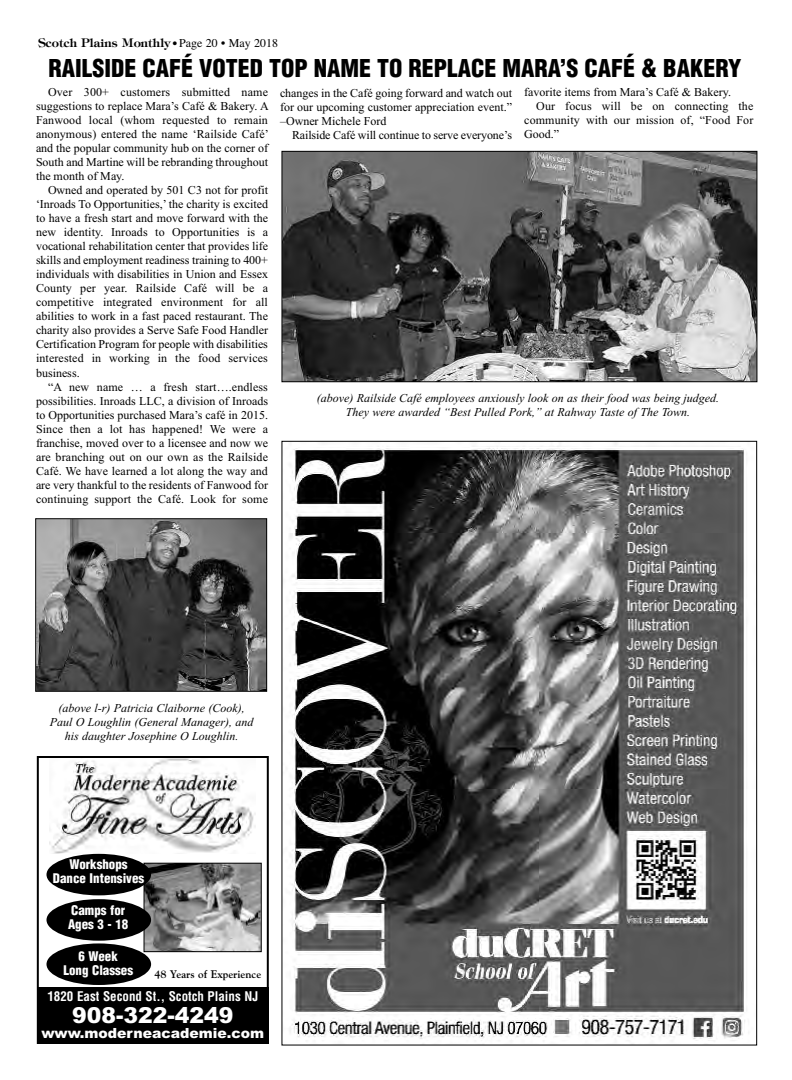
<style>
.page{position:relative;width:792px;height:1080px;background:#fff}
.page>*{position:absolute;margin:0;border:0;box-sizing:border-box;transform-origin:0 0}
.t1{font:900 condensed 24px "Helvetica";color:#000}
.t2{font:900 22px "Arial";color:#fff}
.t3{font:900 14px "Arial";color:#fff}
.t4{font:900 condensed 13px/14.2px "Helvetica";color:#fff;text-align:center}
.t5{font:700 condensed 13px "Helvetica";color:#fff}
.t6{font:12px/14px "Times New Roman";color:#000;text-align:justify}
.t7{font:italic 12px/14px "Times New Roman";color:#000;text-align:center}
.t8{font:600 12px "Tiffany";color:#000}
.t9{font:700 11px "Goudy";color:#000}
.s1{font-family:"Futura";font-weight:700;font-stretch:condensed;font-size:10px}
.s2{font-family:"Times";font-weight:400}
</style>
<div class="page">
<img style="left:289px;top:443px;width:456px;height:598px">
<img style="left:37px;top:520px;width:228px;height:170px">
<div style="left:35px;top:518px;width:232px;height:174px;border:1px solid #000"></div>
<img style="left:283px;top:153px;width:472px;height:227px">
<div style="left:281px;top:151px;width:476px;height:231px;border:1px solid #000"></div>
<div style="left:37px;top:756px;width:232px;height:288px;border:2px solid #000"></div>
<img style="left:50px;top:758px;width:206px;height:96px">
<img style="left:146px;top:865px;width:114px;height:85px">
<div style="left:144px;top:863px;width:118px;height:89px;border:1px solid #000"></div>
<div style="left:37px;top:988px;width:232px;height:56px;background:#000"></div>
<div style="left:47px;top:854px;width:104px;height:41px;background:#000;border-radius:50%"></div>
<div style="left:47px;top:899px;width:104px;height:42px;background:#000;border-radius:50%"></div>
<div style="left:47px;top:943px;width:104px;height:42px;background:#000;border-radius:50%"></div>
<p class="t8" style="left:38px;top:36px;width:242px">Scotch Plains Monthly <span class="s1">•</span> <span class="s2">Page 20 • May 2018</span></p>
<h1 class="t1" style="left:48px;top:54px;width:695px">RAILSIDE CAFÉ VOTED TOP NAME TO REPLACE MARA’S CAFÉ &amp; BAKERY</h1>
<p class="t6" style="left:36px;top:85px;width:234px;text-indent:12px">Over 300+ customers submitted name suggestions to replace Mara’s Café &amp; Bakery. A Fanwood local (whom requested to remain anonymous) entered the name ‘Railside Café’ and the popular community hub on the corner of South and Martine will be rebranding throughout the month of May.</p>
<p class="t6" style="left:36px;top:183px;width:234px;text-indent:12px">Owned and operated by 501 C3 not for profit ‘Inroads To Opportunities,’ the charity is excited to have a fresh start and move forward with the new identity. Inroads to Opportunities is a vocational rehabilitation center that provides life skills and employment readiness training to 400+ individuals with disabilities in Union and Essex County per year. Railside Café will be a competitive integrated environment for all abilities to work in a fast paced restaurant. The charity also provides a Serve Safe Food Handler Certification Program for people with disabilities interested in working in the food services business.</p>
<p class="t6" style="left:36px;top:379px;width:234px;text-indent:12px">“A new name … a fresh start….endless possibilities. Inroads LLC, a division of Inroads to Opportunities purchased Mara’s café in 2015.<br>Since then a lot has happened! We were a franchise, moved over to a licensee and now we are branching out on our own as the Railside Café. We have learned a lot along the way and are very thankful to the residents of Fanwood for continuing support the Café. Look for some</p>
<p class="t6" style="left:524px;top:85px;width:208px">favorite items from Mara’s Café &amp; Bakery.</p>
<p class="t6" style="left:536px;top:99px;width:219px">Our focus will be on connecting the</p>
<p class="t6" style="left:524px;top:113px;width:231px">community with our mission of, “Food For</p>
<p class="t6" style="left:524px;top:127px;width:36px">Good.”</p>
<p class="t6" style="left:280px;top:85px;width:234px">changes in the Café going forward and watch out for our upcoming customer appreciation event.” –Owner Michele Ford</p>
<p class="t6" style="left:292px;top:127px;width:221px">Railside Café will continue to serve everyone’s</p>
<p class="t7" style="left:317px;top:391px;width:404px">(above) Railside Café employees anxiously look on as their food was being judged.<br>They were awarded “Best Pulled Pork,” at Rahway Taste of The Town.</p>
<p class="t7" style="left:50px;top:701px;width:205px">(above l-r) Patricia Claiborne (Cook),<br>Paul O Loughlin (General Manager), and his daughter Josephine O Loughlin.</p>
<p class="t4" style="left:53px;top:858px;width:93px">Workshops<br>Dance Intensives</p>
<p class="t4" style="left:68px;top:904px;width:62px;text-align:left">Camps for<br>Ages 3 - 18</p>
<p class="t4" style="left:63px;top:949px;width:71px">6 Week<br>Long Classes</p>
<p class="t9" style="left:154px;top:968px;width:109px">48 Years of Experience</p>
<p class="t5" style="left:47px;top:989px;width:212px">1820 East Second St., Scotch Plains NJ</p>
<h2 class="t2" style="left:72px;top:1002px;width:163px">908-322-4249</h2>
<p class="t3" style="left:41px;top:1025px;width:224px">www.moderneacademie.com</p>
</div>
